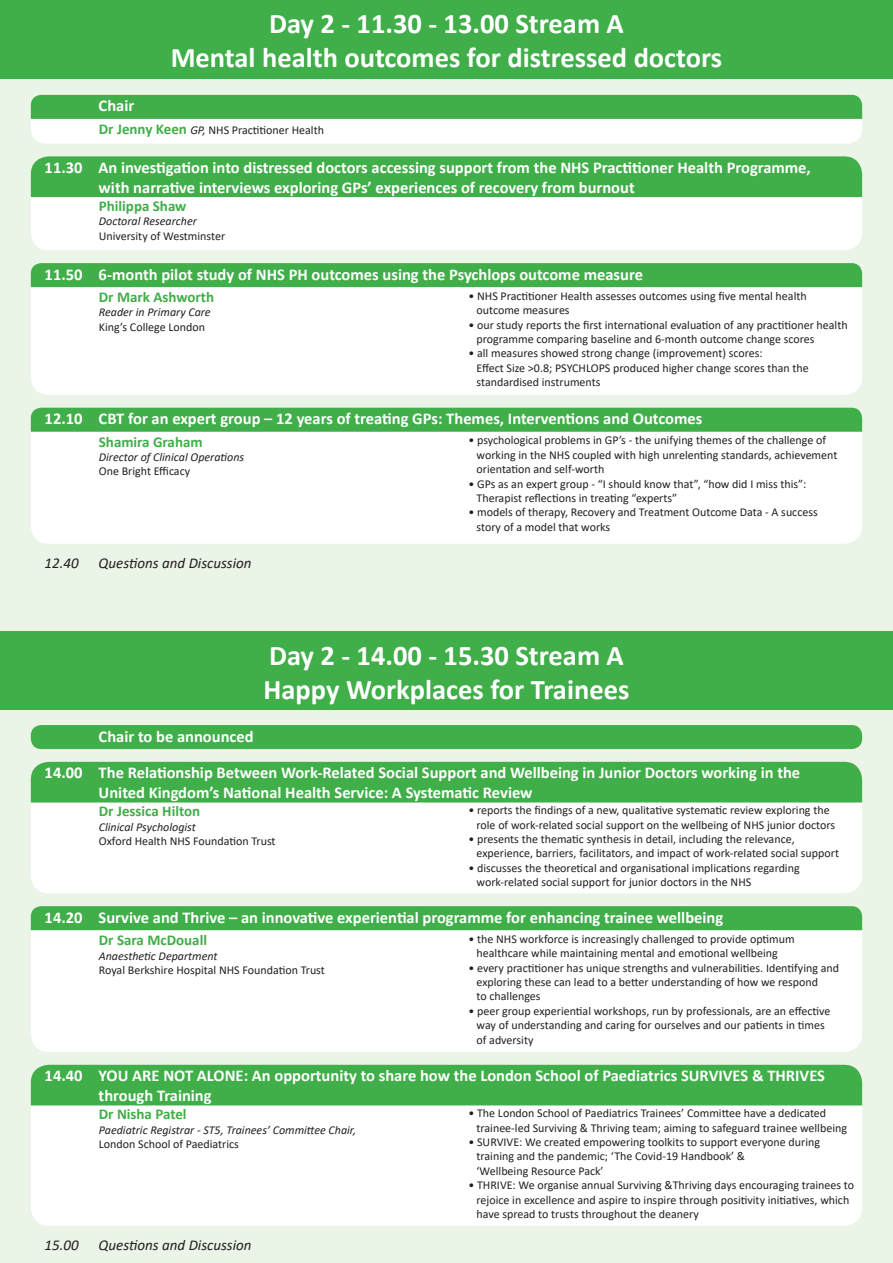
<style>
.page{position:relative;width:893px;height:1263px;background:#eaf4e7}
.page>*{position:absolute;margin:0;border:0;box-sizing:border-box;transform-origin:0 0}
.t1{font:700 28.5px "Calibri";color:#fff}
.t2{font:700 16.5px "Calibri";color:#fff}
.Speaker{font:700 15px "Calibri";color:#40ae49}
.t3{font:italic 15px "Calibri";color:#231f20}
.Bullets{font:12px "Calibri";color:#231f20}
.Job_Title{font:italic 12px "Calibri";color:#231f20}
.Org{font:12px "Calibri";color:#231f20}
.Speaker-2{font:12px "Calibri";color:#231f20}
.s1{font-weight:700;font-size:15px;color:#40ae49}
.s2{font-style:italic}
</style>
<div class="page">
<div style="left:0;top:0;width:893px;height:79px;background:#40ae49"></div>
<div style="left:31px;top:288px;width:831px;height:107px;background:#fff"></div>
<div style="left:31px;top:263px;width:831px;height:24px;background:#40ae49"></div>
<div style="left:31px;top:198px;width:831px;height:52px;background:#fff"></div>
<div style="left:31px;top:156px;width:831px;height:41px;background:#40ae49"></div>
<div style="left:31px;top:725px;width:831px;height:24px;background:#40ae49;border-radius:11px"></div>
<div style="left:31px;top:930px;width:831px;height:122px;background:#fff"></div>
<div style="left:31px;top:906px;width:831px;height:24px;background:#40ae49"></div>
<div style="left:0;top:631px;width:893px;height:79px;background:#40ae49"></div>
<svg style="left:31px;top:95px;width:831px;height:49px;background:#a1d7a6"></svg>
<div style="left:31px;top:432px;width:831px;height:112px;background:#fff"></div>
<div style="left:31px;top:408px;width:831px;height:24px;background:#40ae49"></div>
<div style="left:31px;top:802px;width:831px;height:91px;background:#fff"></div>
<div style="left:31px;top:762px;width:831px;height:40px;background:#40ae49"></div>
<div style="left:31px;top:1105px;width:831px;height:121px;background:#fff"></div>
<div style="left:31px;top:1065px;width:831px;height:40px;background:#40ae49"></div>
<p class="t1" style="left:269px;top:3px;width:356px">Day 2 - 11.30 - 13.00 Stream A</p>
<p class="t1" style="left:171px;top:38px;width:553px">Mental health outcomes for distressed doctors</p>
<p class="t2" style="left:99px;top:94px;width:37px">Chair</p>
<p class="Speaker-2" style="left:99px;top:121px;width:227px"><span class="s1">Dr Jenny Keen</span> <span class="s2">GP,</span> NHS Practitioner Health</p>
<p class="t2" style="left:45px;top:156px;width:768px">11.30 An investigation into distressed doctors accessing support from the NHS Practitioner Health Programme,</p>
<p class="t2" style="left:99px;top:176px;width:538px">with narrative interviews exploring GPs’ experiences of recovery from burnout</p>
<p class="Speaker" style="left:99px;top:195px;width:89px">Philippa Shaw</p>
<p class="Job_Title" style="left:99px;top:213px;width:100px">Doctoral Researcher</p>
<p class="Org" style="left:99px;top:228px;width:128px">University of Westminster</p>
<p class="t2" style="left:45px;top:263px;width:600px">11.50 6-month pilot study of NHS PH outcomes using the Psychlops outcome measure</p>
<p class="Speaker" style="left:99px;top:286px;width:117px">Dr Mark Ashworth</p>
<p class="Job_Title" style="left:99px;top:304px;width:113px">Reader in Primary Care</p>
<p class="Org" style="left:99px;top:319px;width:108px">King’s College London</p>
<p class="Bullets" style="left:468px;top:287px;width:340px">• NHS Practitioner Health assesses outcomes using five mental health</p>
<p class="Bullets" style="left:477px;top:302px;width:95px">outcome measures</p>
<p class="Bullets" style="left:468px;top:316px;width:381px">• our study reports the first international evaluation of any practitioner health</p>
<p class="Bullets" style="left:477px;top:331px;width:339px">programme comparing baseline and 6-month outcome change scores</p>
<p class="Bullets" style="left:468px;top:345px;width:296px">• all measures showed strong change (improvement) scores:</p>
<p class="Bullets" style="left:477px;top:359px;width:334px">Effect Size &gt;0.8; PSYCHLOPS produced higher change scores than the</p>
<p class="Bullets" style="left:477px;top:374px;width:125px">standardised instruments</p>
<p class="t2" style="left:45px;top:407px;width:659px">12.10 CBT for an expert group – 12 years of treating GPs: Themes, Interventions and Outcomes</p>
<p class="Speaker" style="left:99px;top:431px;width:105px">Shamira Graham</p>
<p class="Job_Title" style="left:99px;top:449px;width:147px">Director of Clinical Operations</p>
<p class="Org" style="left:99px;top:463px;width:93px">One Bright Efficacy</p>
<p class="Bullets" style="left:468px;top:432px;width:359px">• psychological problems in GP’s - the unifying themes of the challenge of</p>
<p class="Bullets" style="left:477px;top:446px;width:362px">working in the NHS coupled with high unrelenting standards, achievement</p>
<p class="Bullets" style="left:477px;top:461px;width:129px">orientation and self-worth</p>
<p class="Bullets" style="left:468px;top:475px;width:340px">• GPs as an expert group - “I should know that”, “how did I miss this”:</p>
<p class="Bullets" style="left:477px;top:490px;width:202px">Therapist reflections in treating “experts”</p>
<p class="Bullets" style="left:468px;top:504px;width:351px">• models of therapy, Recovery and Treatment Outcome Data - A success</p>
<p class="Bullets" style="left:477px;top:518px;width:135px">story of a model that works</p>
<p class="t3" style="left:45px;top:552px;width:36px">12.40</p>
<p class="t3" style="left:99px;top:552px;width:154px">Questions and Discussion</p>
<p class="t2" style="left:99px;top:724px;width:156px">Chair to be announced</p>
<p class="t1" style="left:269px;top:635px;width:356px">Day 2 - 14.00 - 15.30 Stream A</p>
<p class="t1" style="left:264px;top:669px;width:367px">Happy Workplaces for Trainees</p>
<p class="t2" style="left:45px;top:761px;width:757px">14.00 The Relationship Between Work-Related Social Support and Wellbeing in Junior Doctors working in the</p>
<p class="t2" style="left:99px;top:781px;width:435px">United Kingdom’s National Health Service: A Systematic Review</p>
<p class="Speaker" style="left:99px;top:801px;width:103px">Dr Jessica Hilton</p>
<p class="Job_Title" style="left:99px;top:818px;width:98px">Clinical Psychologist</p>
<p class="Org" style="left:99px;top:833px;width:178px">Oxford Health NHS Foundation Trust</p>
<p class="Bullets" style="left:468px;top:802px;width:363px">• reports the findings of a new, qualitative systematic review exploring the</p>
<p class="Bullets" style="left:477px;top:816px;width:360px">role of work-related social support on the wellbeing of NHS junior doctors</p>
<p class="Bullets" style="left:468px;top:831px;width:328px">• presents the thematic synthesis in detail, including the relevance,</p>
<p class="Bullets" style="left:477px;top:845px;width:364px">experience, barriers, facilitators, and impact of work-related social support</p>
<p class="Bullets" style="left:468px;top:859px;width:333px">• discusses the theoretical and organisational implications regarding</p>
<p class="Bullets" style="left:477px;top:874px;width:276px">work-related social support for junior doctors in the NHS</p>
<p class="t2" style="left:45px;top:906px;width:680px">14.20 Survive and Thrive – an innovative experiential programme for enhancing trainee wellbeing</p>
<p class="Speaker" style="left:99px;top:929px;width:110px">Dr Sara McDouall</p>
<p class="Job_Title" style="left:99px;top:947px;width:120px">Anaesthetic Department</p>
<p class="Org" style="left:99px;top:961px;width:228px">Royal Berkshire Hospital NHS Foundation Trust</p>
<p class="Bullets" style="left:468px;top:930px;width:328px">• the NHS workforce is increasingly challenged to provide optimum</p>
<p class="Bullets" style="left:477px;top:945px;width:303px">healthcare while maintaining mental and emotional wellbeing</p>
<p class="Bullets" style="left:468px;top:959px;width:372px">• every practitioner has unique strengths and vulnerabilities. Identifying and</p>
<p class="Bullets" style="left:477px;top:974px;width:343px">exploring these can lead to a better understanding of how we respond</p>
<p class="Bullets" style="left:477px;top:988px;width:66px">to challenges</p>
<p class="Bullets" style="left:468px;top:1002px;width:364px">• peer group experiential workshops, run by professionals, are an effective</p>
<p class="Bullets" style="left:477px;top:1017px;width:350px">way of understanding and caring for ourselves and our patients in times</p>
<p class="Bullets" style="left:477px;top:1031px;width:58px">of adversity</p>
<p class="t2" style="left:45px;top:1064px;width:782px">14.40 YOU ARE NOT ALONE: An opportunity to share how the London School of Paediatrics SURVIVES &amp; THRIVES</p>
<p class="t2" style="left:99px;top:1084px;width:115px">through Training</p>
<p class="Speaker" style="left:99px;top:1104px;width:89px">Dr Nisha Patel</p>
<p class="Job_Title" style="left:99px;top:1121px;width:259px">Paediatric Registrar - ST5, Trainees’ Committee Chair,</p>
<p class="Org" style="left:99px;top:1136px;width:142px">London School of Paediatrics</p>
<p class="Bullets" style="left:468px;top:1105px;width:359px">• The London School of Paediatrics Trainees’ Committee have a dedicated</p>
<p class="Bullets" style="left:477px;top:1119px;width:372px">trainee-led Surviving &amp; Thriving team; aiming to safeguard trainee wellbeing</p>
<p class="Bullets" style="left:468px;top:1134px;width:353px">• SURVIVE: We created empowering toolkits to support everyone during</p>
<p class="Bullets" style="left:477px;top:1148px;width:270px">training and the pandemic; ‘The Covid-19 Handbook’ &amp;</p>
<p class="Bullets" style="left:477px;top:1162px;width:129px">‘Wellbeing Resource Pack’</p>
<p class="Bullets" style="left:468px;top:1177px;width:387px">• THRIVE: We organise annual Surviving &amp;Thriving days encouraging trainees to</p>
<p class="Bullets" style="left:477px;top:1191px;width:374px">rejoice in excellence and aspire to inspire through positivity initiatives, which</p>
<p class="Bullets" style="left:477px;top:1206px;width:224px">have spread to trusts throughout the deanery</p>
<p class="t3" style="left:45px;top:1234px;width:36px">15.00</p>
<p class="t3" style="left:99px;top:1234px;width:154px">Questions and Discussion</p>
</div>
